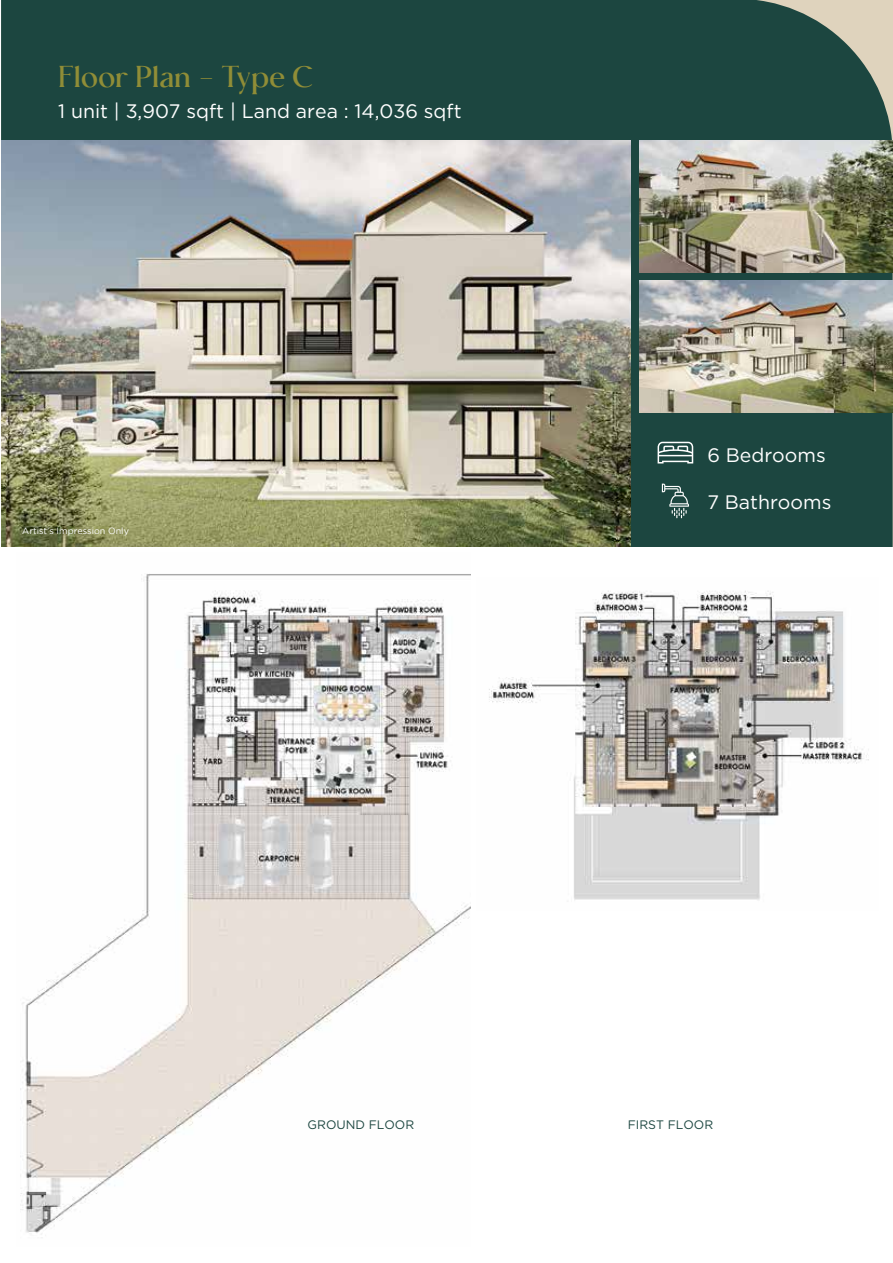
<style>
.page{position:relative;width:893px;height:1263px;background:#fff}
.page>*{position:absolute;margin:0;border:0;box-sizing:border-box;transform-origin:0 0}
.t1{font:700 33px "Moneta";color:#908d37}
.t2{font:19.5px "Gotham";color:#fff}
.t3{font:12.3px "Gotham";color:#1c4640}
.t4{font:9px "Gotham";color:#fff}
</style>
<div class="page">
<div style="left:1px;top:0;width:892px;height:547px;background:#1c4640"></div>
<svg style="left:658px;top:442px;width:35px;height:21px"></svg>
<svg style="left:662px;top:484px;width:27px;height:34px"></svg>
<img style="left:1px;top:140px;width:629px;height:407px">
<img style="left:20px;top:574px;width:451px;height:664px">
<img style="left:489px;top:590px;width:380px;height:310px">
<img style="left:639px;top:140px;width:253px;height:133px">
<img style="left:639px;top:280px;width:253px;height:133px">
<h1 class="t1" style="left:58px;top:59px;width:256px">Floor Plan - Type C</h1>
<p class="t2" style="left:58px;top:99px;width:405px">1 unit | 3,907 sqft | Land area : 14,036 sqft</p>
<p class="t4" style="left:22px;top:526px;width:108px">Artist’s Impression Only</p>
<p class="t2" style="left:707px;top:443px;width:120px">6 Bedrooms</p>
<p class="t2" style="left:707px;top:489px;width:126px">7 Bathrooms</p>
<p class="t3" style="left:308px;top:1116px;width:108px">GROUND FLOOR</p>
<p class="t3" style="left:628px;top:1116px;width:87px">FIRST FLOOR</p>
</div>
